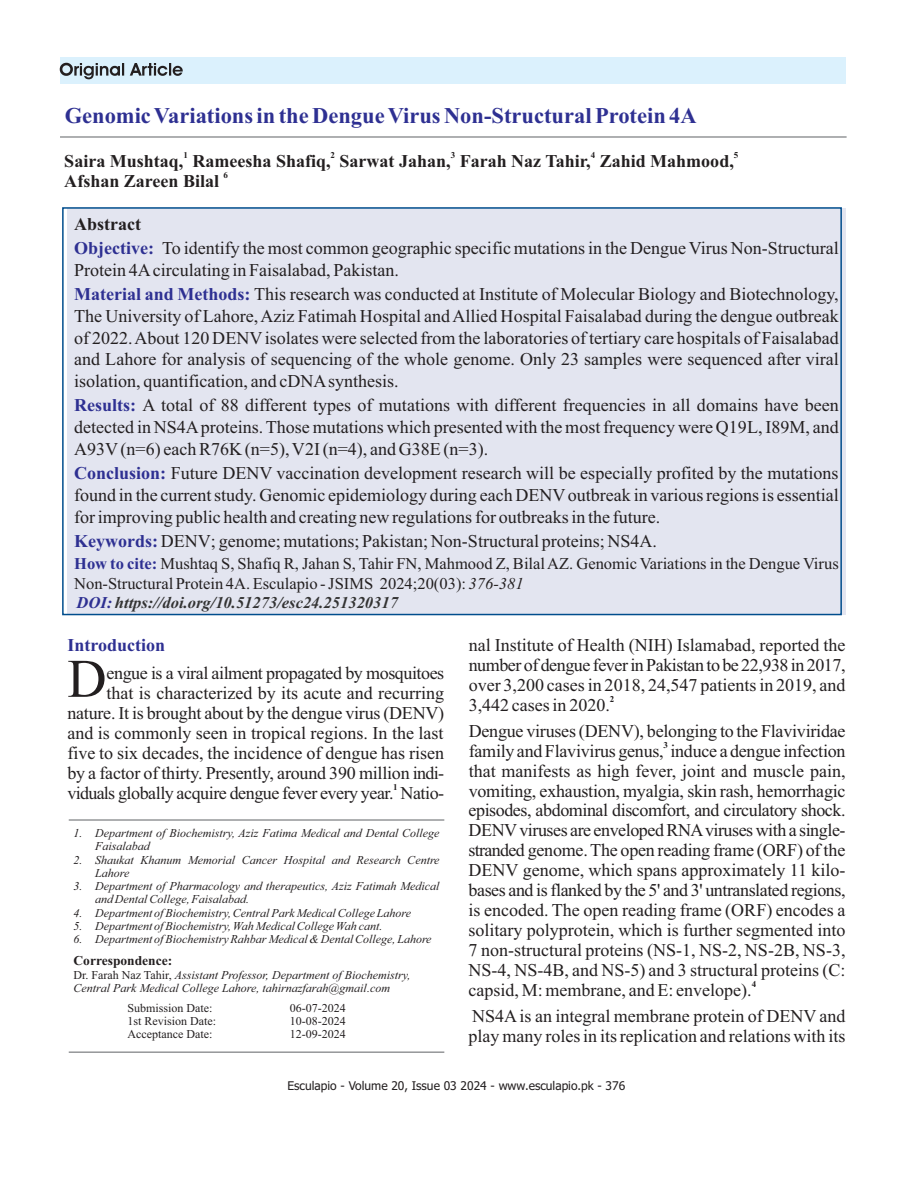
<style>
.page{position:relative;width:908px;height:1199px;background:#fff}
.page>*{position:absolute;margin:0;border:0;box-sizing:border-box;transform-origin:0 0}
.t1{font:54.3px "Times New Roman";color:#231f20}
.t2{font:700 22.5px "Times New Roman";color:#2e3092}
.t3{font:18px/20px "Times New Roman";color:#231f20;text-align:justify}
.t4{font:700 18px "Times New Roman";color:#231f20}
.t5{font:18px "Times New Roman";letter-spacing:-.025em;color:#231f20}
.t6{font:700 18px "Times New Roman";color:#2e3092}
.t7{font:16.5px/20.1px "Times New Roman";color:#231f20}
.t8{font:italic 700 16.5px "Times New Roman";color:#333}
.t9{font:700 13.5px "Times New Roman";color:#231f20}
.t10{font:italic 12px/13.4px "Times New Roman";color:#231f20}
.t11{font:12px "Times New Roman";color:#231f20}
.t12{font:12px "Tahoma";color:#231f20}
.t13{font:700 9px "Times New Roman";color:#231f20}
.s1{font-weight:700}
.s2{font-weight:700;color:#2e3092}
.s3{font-style:italic}
.s4{color:#2e3092}
.s5{font-style:normal}
</style>
<div class="page">
<div style="left:60px;top:57px;width:785px;height:26px;background:#dbf1fd"></div>
<hr style="left:60px;top:136px;width:786px;height:2px;background:#949698">
<svg style="left:60px;top:63px;width:123px;height:16px"></svg>
<div style="left:67px;top:208px;width:778px;height:406px;background:#e3e5f0"></div>
<hr style="left:69px;top:819px;width:375px;height:2px;background:#949698">
<hr style="left:69px;top:1051px;width:375px;height:2px;background:#949698">
<p class="t2" style="left:65px;top:108px;width:633px">Genomic Variations in the Dengue Virus Non-Structural Protein 4A</p>
<p class="t13" style="left:183px;top:152px;width:6px">1</p>
<p class="t13" style="left:330px;top:152px;width:6px">2</p>
<p class="t13" style="left:450px;top:152px;width:6px">3</p>
<p class="t13" style="left:590px;top:152px;width:6px">4</p>
<p class="t13" style="left:733px;top:152px;width:6px">5</p>
<p class="t4" style="left:64px;top:155px;width:670px">Saira Mushtaq, Rameesha Shafiq, Sarwat Jahan, Farah Naz Tahir, Zahid Mahmood,</p>
<p class="t13" style="left:223px;top:172px;width:6px">6</p>
<p class="t4" style="left:64px;top:175px;width:156px">Afshan Zareen Bilal</p>
<p class="t3" style="left:74px;top:214px;width:765px;line-height:23.9px"><span class="s1">Abstract<br></span><span class="s2">Objective:</span> To identify the most common geographic specific mutations in the Dengue Virus Non-Structural</p>
<p class="t3" style="left:74px;top:260px;width:765px;line-height:23.9px">Protein 4Acirculating in Faisalabad, Pakistan.<br><span class="s2">Material and Methods:</span> This research was conducted at Institute of Molecular Biology and Biotechnology,</p>
<p class="t3" style="left:74px;top:306px;width:765px;line-height:21.9px">The University of Lahore, Aziz Fatimah Hospital and Allied Hospital Faisalabad during the dengue outbreak of 2022. About 120 DENVisolates were selected from the laboratories of tertiary care hospitals of Faisalabad and Lahore for analysis of sequencing of the whole genome. Only 23 samples were sequenced after viral isolation, quantification, and cDNAsynthesis.</p>
<p class="t3" style="left:74px;top:396px;width:765px;line-height:21.9px"><span class="s2">Results:</span> A total of 88 different types of mutations with different frequencies in all domains have been detected in NS4Aproteins. Those mutations which presented with the most frequency were Q19L, I89M, and A93V(n=6) each R76K (n=5), V2I (n=4), and G38E (n=3).</p>
<p class="t3" style="left:74px;top:464px;width:765px;line-height:21.9px"><span class="s2">Conclusion:</span> Future DENV vaccination development research will be especially profited by the mutations found in the current study. Genomic epidemiology during each DENVoutbreak in various regions is essential for improving public health and creating new regulations for outbreaks in the future.</p>
<p class="t3" style="left:74px;top:533px;width:584px"><span class="s2">Keywords:</span> DENV; genome; mutations; Pakistan; Non-Structural proteins; NS4A.</p>
<p class="t7" style="left:74px;top:555px;width:765px"><span class="s2">How to cite:</span> Mushtaq S, Shafiq R, Jahan S, Tahir FN, Mahmood Z, Bilal AZ. Genomic Variations in the Dengue Virus<br>Non-Structural Protein 4A. Esculapio - JSIMS 2024;20(03): <span class="s3">376-381</span></p>
<p class="t8" style="left:77px;top:596px;width:323px"><span class="s4">DOI:</span> https://doi.org/10.51273/esc24.251320317</p>
<p class="t6" style="left:67px;top:639px;width:99px">Introduction</p>
<h1 class="t1" style="left:67px;top:659px;width:41px">D</h1>
<p class="t3" style="left:67px;top:665px;width:378px;text-align:right">engue is a viral ailment propagated by mosquitoes<br>that is characterized by its acute and recurring nature. It is brought about by the dengue virus (DENV) and is commonly seen in tropical regions. In the last five to six decades, the incidence of dengue has risen by a factor of thirty. Presently, around 390 million indi-</p>
<p class="t13" style="left:393px;top:783px;width:6px">1</p>
<p class="t5" style="left:67px;top:786px;width:378px">viduals globally acquire dengue fever every year. Natio-</p>
<p class="t10" style="left:95px;top:827px;width:346px;text-indent:-22px">1. Department of Biochemistry, Aziz Fatima Medical and Dental College<br>Faisalabad</p>
<p class="t10" style="left:95px;top:854px;width:346px;text-indent:-22px">2. Shaukat Khanum Memorial Cancer Hospital and Research Centre<br>Lahore</p>
<p class="t10" style="left:95px;top:881px;width:346px;text-indent:-22px">3. Department of Pharmacology and therapeutics, Aziz Fatimah Medical and Dental College, Faisalabad.</p>
<p class="t10" style="left:73px;top:907px;width:339px">4. Department of Biochemistry, Central Park Medical College Lahore</p>
<p class="t10" style="left:73px;top:920px;width:310px">5. Department of Biochemistry, Wah Medical College Wah cant.</p>
<p class="t10" style="left:73px;top:934px;width:359px">6. Department of Biochemistry Rahbar Medical &amp; Dental College, Lahore</p>
<p class="t9" style="left:73px;top:956px;width:100px">Correspondence:</p>
<p class="t10" style="left:73px;top:969px;width:338px"><span class="s5">Dr. Farah Naz Tahir,</span> Assistant Professor, Department of Biochemistry,<br>Central Park Medical College Lahore, tahirnazfarah@gmail.com</p>
<p class="t11" style="left:127px;top:1003px;width:87px">Submission Date:</p>
<p class="t11" style="left:289px;top:1003px;width:57px">06-07-2024</p>
<p class="t11" style="left:127px;top:1017px;width:90px">1st Revision Date:</p>
<p class="t11" style="left:289px;top:1017px;width:57px">10-08-2024</p>
<p class="t11" style="left:127px;top:1030px;width:86px">Acceptance Date:</p>
<p class="t11" style="left:289px;top:1030px;width:57px">12-09-2024</p>
<p class="t3" style="left:468px;top:637px;width:378px">nal Institute of Health (NIH) Islamabad, reported the number of dengue fever in Pakistan to be 22,938 in 2017, over 3,200 cases in 2018, 24,547 patients in 2019, and</p>
<p class="t13" style="left:609px;top:696px;width:6px">2</p>
<p class="t3" style="left:468px;top:693px;width:378px;line-height:26px">3,442 cases in 2020.<br>Dengue viruses (DENV), belonging to the Flaviviridae</p>
<p class="t13" style="left:663px;top:741px;width:6px">3</p>
<p class="t3" style="left:468px;top:742px;width:378px">family andFlavivirus genus, induce a dengue infection that manifests as high fever, joint and muscle pain, vomiting, exhaustion, myalgia, skin rash, hemorrhagic episodes, abdominal discomfort, and circulatory shock.<br>DENVviruses are enveloped RNAviruses with a single&shy;stranded genome.The open reading frame (ORF) of the DENV genome, which spans approximately 11 kilo&shy;bases and is flanked by the 5' and 3' untranslated regions, is encoded. The open reading frame (ORF) encodes a solitary polyprotein, which is further segmented into 7 non-structural proteins (NS-1, NS-2, NS-2B, NS-3, NS-4, NS-4B, and NS-5) and 3 structural proteins (C:</p>
<p class="t13" style="left:751px;top:981px;width:6px">4</p>
<p class="t3" style="left:468px;top:978px;width:378px;line-height:26px">capsid, M: membrane, and E: envelope).<br>NS4Ais an integral membrane protein of DENV and</p>
<p class="t3" style="left:468px;top:1027px;width:378px">play many roles in its replication and relations with its</p>
<p class="t12" style="left:287px;top:1081px;width:339px">Esculapio - Volume 20, Issue 03 2024 - www.esculapio.pk - 376</p>
</div>
